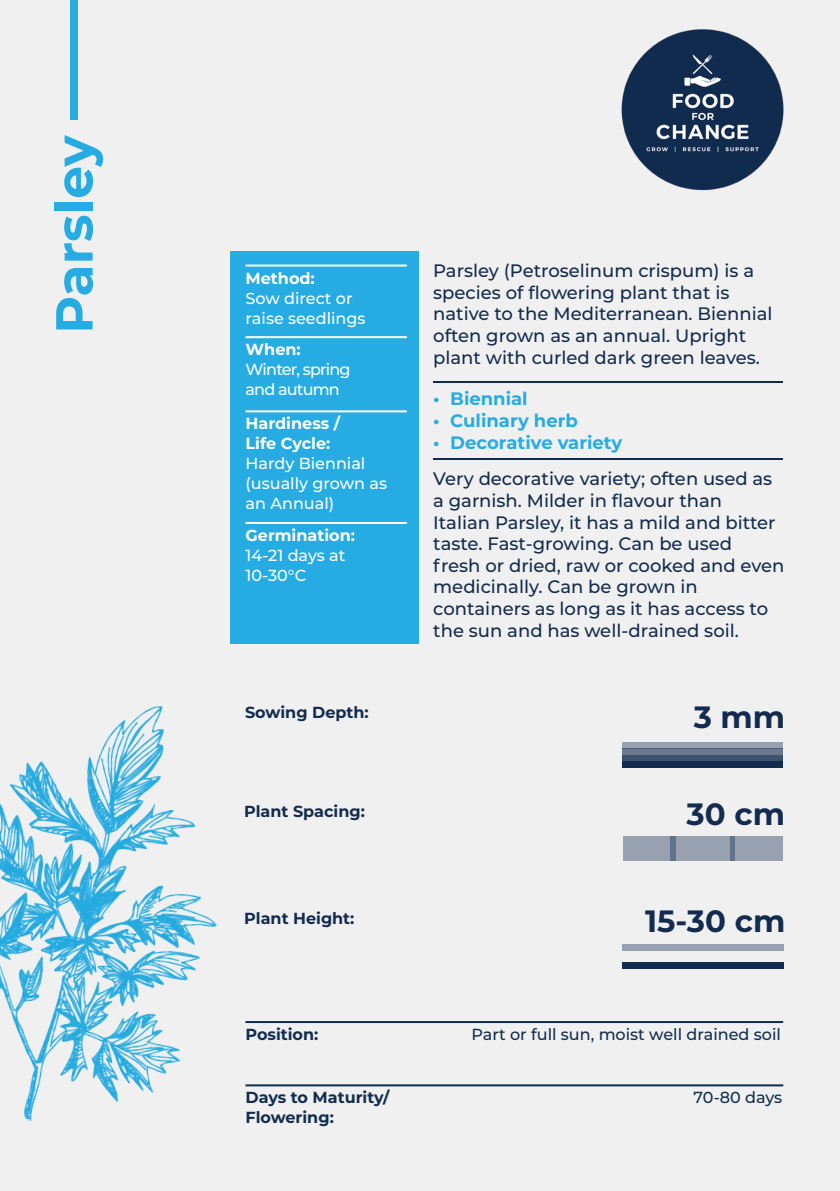
<style>
.page{position:relative;width:840px;height:1191px;background:#fff}
.page>*{position:absolute;margin:0;border:0;box-sizing:border-box;transform-origin:0 0}
.t1{font:700 52px "Montserrat";color:#26ace2}
.t2{font:700 30.8px "Montserrat";color:#122b4e}
.t3{font:500 18px/21.6px "Montserrat";color:#122b4e}
.t4{font:700 18px "Montserrat";color:#26ace2}
.t5{font:500 16px/20px "Montserrat";color:#fff}
.t6{font:700 16px/20px "Montserrat";color:#fff}
.t7{font:500 16px "Montserrat";color:#112c4e}
.t8{font:700 16px "Montserrat";color:#122b4e}
.t9{font:700 16px/20px "Montserrat";color:#112c4e}
.t10{font:500 16px/20px "Montserrat";letter-spacing:-.05em;color:#fff}
</style>
<div class="page">
<div style="left:0;top:0;width:839px;height:1191px;background:#f0f0f0"></div>
<div style="left:230px;top:251px;width:188px;height:393px;background:#26ace2"></div>
<hr style="left:245px;top:264px;width:161px;height:2px;background:#fff">
<hr style="left:245px;top:336px;width:161px;height:2px;background:#fff">
<hr style="left:245px;top:410px;width:161px;height:2px;background:#fff">
<hr style="left:245px;top:522px;width:161px;height:2px;background:#fff">
<hr style="left:245px;top:1021px;width:537px;height:2px;background:#112c4e">
<hr style="left:245px;top:1084px;width:537px;height:2px;background:#112c4e">
<hr style="left:433px;top:381px;width:348px;height:1px;background:#112b4f">
<hr style="left:433px;top:458px;width:348px;height:2px;background:#112b4f">
<div style="left:622px;top:836px;width:53px;height:25px;background:#98a1af"></div>
<svg style="left:670px;top:836px;width:60px;height:25px"></svg>
<svg style="left:730px;top:836px;width:52px;height:25px"></svg>
<div style="left:622px;top:749px;width:160px;height:6px;background:#6a798e"></div>
<div style="left:622px;top:755px;width:160px;height:6px;background:#3e526e"></div>
<div style="left:622px;top:742px;width:160px;height:7px;background:#98a1af"></div>
<div style="left:622px;top:761px;width:160px;height:6px;background:#122b4e"></div>
<img style="left:621px;top:29px;width:163px;height:162px">
<div style="left:70px;top:0;width:7px;height:120px;background:#26ace2"></div>
<img style="left:0;top:706px;width:218px;height:416px">
<div style="left:621px;top:944px;width:161px;height:6px;background:#98a1af"></div>
<div style="left:621px;top:962px;width:161px;height:7px;background:#122b4e"></div>
<h1 class="t1" style="left:37px;top:334px;width:201px;rotate:-90deg">Parsley</h1>
<p class="t6" style="left:245px;top:267px;width:71px">Method:</p>
<p class="t5" style="left:245px;top:287px;width:122px">Sow direct or raise seedlings</p>
<p class="t6" style="left:245px;top:339px;width:57px">When:</p>
<p class="t10" style="left:245px;top:359px;width:107px">Winter, spring and autumn</p>
<p class="t6" style="left:245px;top:413px;width:96px">Hardiness /<br>Life Cycle:</p>
<p class="t5" style="left:245px;top:453px;width:143px">Hardy Biennial (usually grown as an Annual)</p>
<p class="t6" style="left:245px;top:524px;width:111px">Germination:</p>
<p class="t5" style="left:245px;top:544px;width:101px">14-21 days at<br>10-30°C</p>
<p class="t3" style="left:433px;top:259px;width:341px">Parsley (Petroselinum crispum) is a species of flowering plant that is native to the Mediterranean. Biennial often grown as an annual. Upright plant with curled dark green leaves.</p>
<p class="t4" style="left:433px;top:385px;width:96px">• Biennial</p>
<p class="t4" style="left:433px;top:407px;width:146px">• Culinary herb</p>
<p class="t4" style="left:433px;top:429px;width:190px">• Decorative variety</p>
<p class="t3" style="left:433px;top:467px;width:352px">Very decorative variety; often used as a garnish. Milder in flavour than<br>Italian Parsley, it has a mild and bitter taste. Fast-growing. Can be used<br>fresh or dried, raw or cooked and even medicinally. Can be grown in containers as long as it has access to the sun and has well-drained soil.</p>
<p class="t8" style="left:245px;top:700px;width:125px">Sowing Depth:</p>
<h2 class="t2" style="left:693px;top:695px;width:93px">3 mm</h2>
<p class="t8" style="left:244px;top:800px;width:122px">Plant Spacing:</p>
<h2 class="t2" style="left:686px;top:792px;width:100px">30 cm</h2>
<p class="t8" style="left:244px;top:906px;width:112px">Plant Height:</p>
<h2 class="t2" style="left:645px;top:899px;width:141px">15-30 cm</h2>
<p class="t9" style="left:245px;top:1023px;width:74px">Position:</p>
<p class="t7" style="left:471px;top:1023px;width:311px">Part or full sun, moist well drained soil</p>
<p class="t9" style="left:245px;top:1087px;width:145px">Days to Maturity/<br>Flowering:</p>
<p class="t7" style="left:693px;top:1086px;width:90px">70-80 days</p>
</div>
